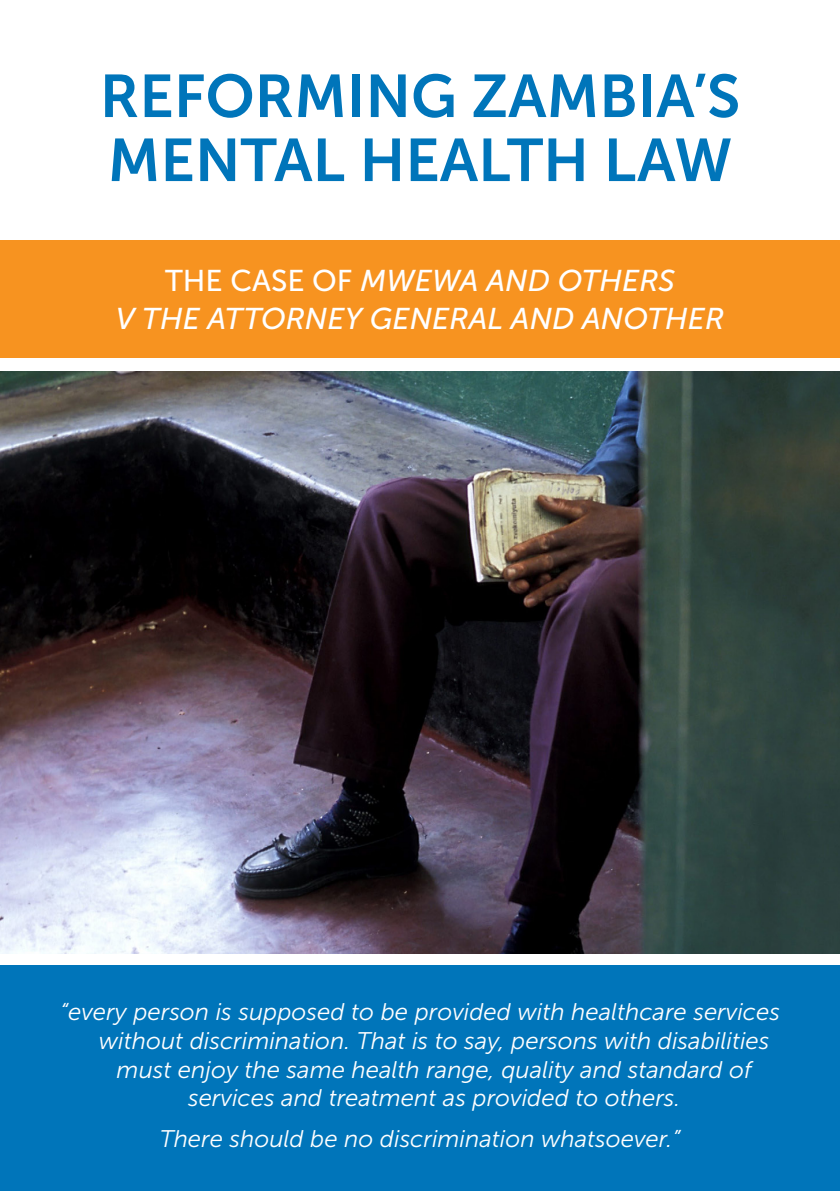
<style>
.page{position:relative;width:840px;height:1191px;background:#fff}
.page>*{position:absolute;margin:0;border:0;box-sizing:border-box;transform-origin:0 0}
.t1{font:60px/64px "Museo Sans 700";color:#0075ba}
.t2{font:italic 30px/38px "Museo Sans 500";color:#fff;text-align:center}
.FOOTNOTES{font:italic 24px "Museo Sans 300";color:#fff}
.s1{font-style:normal}
</style>
<div class="page">
<div style="left:0;top:240px;width:839px;height:117px;background:#f79320"></div>
<div style="left:0;top:965px;width:839px;height:226px;background:#0075ba"></div>
<img style="left:0;top:371px;width:839px;height:582px">
<p class="t1" style="left:100px;top:64px;width:641px">REFORMING ZAMBIA’S<br>MENTAL HEALTH LAW</p>
<p class="t2" style="left:116px;top:261px;width:609px"><span class="s1">THE CASE OF</span> MWEWA AND OTHERS<br>V THE ATTORNEY GENERAL AND ANOTHER</p>
<p class="FOOTNOTES" style="left:60px;top:998px;width:721px">“every person is supposed to be provided with healthcare services</p>
<p class="FOOTNOTES" style="left:99px;top:1027px;width:671px">without discrimination. That is to say, persons with disabilities</p>
<p class="FOOTNOTES" style="left:117px;top:1056px;width:636px">must enjoy the same health range, quality and standard of</p>
<p class="FOOTNOTES" style="left:188px;top:1085px;width:493px">services and treatment as provided to others.</p>
<p class="FOOTNOTES" style="left:160px;top:1125px;width:522px">There should be no discrimination whatsoever.”</p>
</div>
